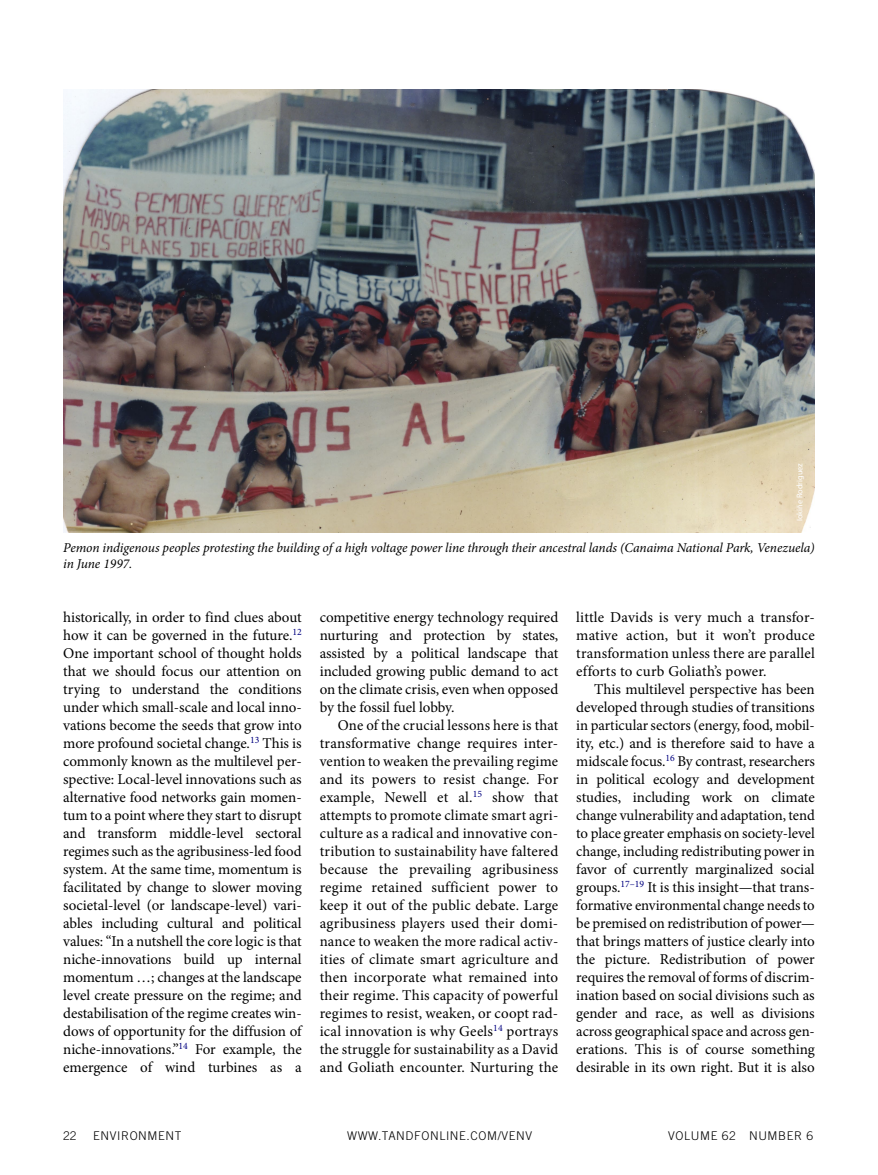
<style>
.page{position:relative;width:878px;height:1175px;background:#fff}
.page>*{position:absolute;margin:0;border:0;box-sizing:border-box;transform-origin:0 0}
.t1{font:15px/18px "Minion Pro";color:#000;text-align:justify}
.t2{font:italic 13.5px/16.5px "Minion Pro";letter-spacing:-.01em;color:#000}
.t3{font:300 12px "Trade Gothic LT Std";letter-spacing:.05em;color:#000}
.t4{font:8.25px "Myriad Pro";color:#fff}
</style>
<div class="page">
<img style="left:63px;top:89px;width:751px;height:444px">
<p class="t4" style="left:794px;top:521px;width:60px;rotate:-90deg">Iokiñe Rodriguez</p>
<p class="t2" style="left:63px;top:539px;width:753px">Pemon indigenous peoples protesting the building of a high voltage power line through their ancestral lands (Canaima National Park, Venezuela) in June 1997.</p>
<p class="t1" style="left:63px;top:608px;width:240px">historically, in order to find clues about how it can be governed in the future.<sup>12<br></sup>One important school of thought holds that we should focus our attention on trying to understand the conditions under which small-scale and local inno&shy;vations become the seeds that grow into more profound societal change.<sup>13</sup> This is commonly known as the multilevel per&shy;spective: Local-level innovations such as alternative food networks gain momen&shy;tum to a point where they start to disrupt and transform middle-level sectoral regimes such as the agribusiness-led food system. At the same time, momentum is facilitated by change to slower moving societal-level (or landscape-level) vari&shy;ables including cultural and political values: “In a nutshell the core logic is that niche-innovations build up internal momentum …; changes at the landscape level create pressure on the regime; and destabilisation of the regime creates win&shy;dows of opportunity for the diffusion of niche-innovations.”<sup>14</sup> For example, the emergence of wind turbines as a</p>
<p class="t1" style="left:320px;top:608px;width:240px">competitive energy technology required nurturing and protection by states, assisted by a political landscape that included growing public demand to act on the climate crisis, even when opposed by the fossil fuel lobby.</p>
<p class="t1" style="left:320px;top:716px;width:240px;text-indent:18px">One of the crucial lessons here is that transformative change requires inter&shy;vention to weaken the prevailing regime and its powers to resist change. For example, Newell et al.<sup>15</sup> show that attempts to promote climate smart agri&shy;culture as a radical and innovative con&shy;tribution to sustainability have faltered because the prevailing agribusiness regime retained sufficient power to keep it out of the public debate. Large agribusiness players used their domi&shy;nance to weaken the more radical activ&shy;ities of climate smart agriculture and then incorporate what remained into their regime. This capacity of powerful regimes to resist, weaken, or coopt rad&shy;ical innovation is why Geels<sup>14</sup> portrays the struggle for sustainability as a David and Goliath encounter. Nurturing the</p>
<p class="t1" style="left:576px;top:608px;width:240px">little Davids is very much a transfor&shy;mative action, but it won’t produce transformation unless there are parallel efforts to curb Goliath’s power.</p>
<p class="t1" style="left:576px;top:680px;width:240px;text-indent:18px">This multilevel perspective has been developed through studies of transitions in particular sectors (energy, food, mobil&shy;ity, etc.) and is therefore said to have a midscale focus.<sup>16</sup> By contrast, researchers in political ecology and development studies, including work on climate change vulnerability and adaptation, tend to place greater emphasis on society-level change, including redistributing power in favor of currently marginalized social groups.<sup>17–19</sup> It is this insight—that trans&shy;formative environmental change needs to be premised on redistribution of power— that brings matters of justice clearly into the picture. Redistribution of power requires the removal of forms of discrim&shy;ination based on social divisions such as gender and race, as well as divisions across geographical space and across gen&shy;erations. This is of course something desirable in its own right. But it is also</p>
<p class="t3" style="left:63px;top:1128px;width:15px">22</p>
<p class="t3" style="left:93px;top:1128px;width:90px">ENVIRONMENT</p>
<p class="t3" style="left:347px;top:1128px;width:186px">WWW.TANDFONLINE.COM/VENV</p>
<p class="t3" style="left:668px;top:1128px;width:146px">VOLUME 62 NUMBER 6</p>
</div>
